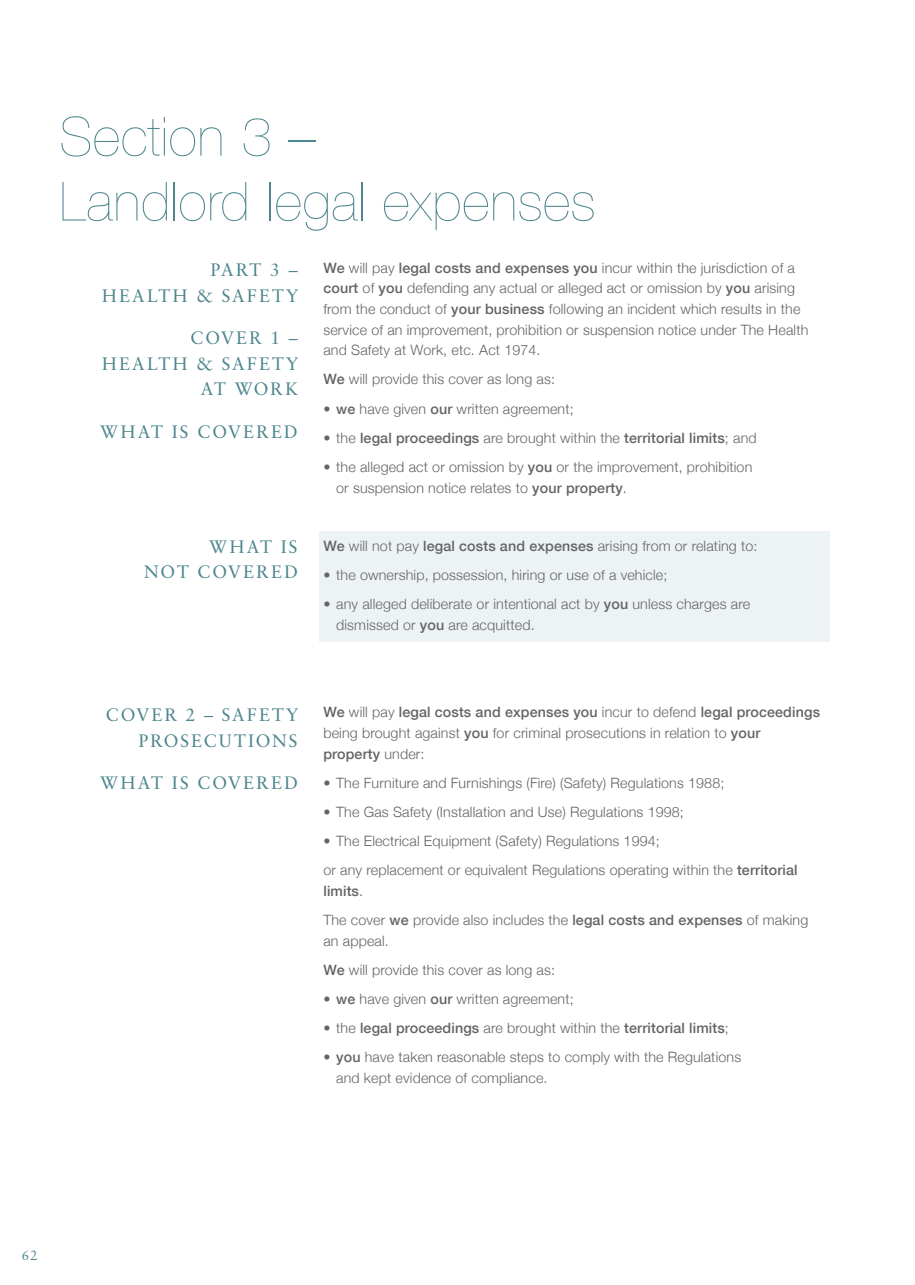
<style>
.page{position:relative;width:915px;height:1285px;background:#fff}
.page>*{position:absolute;margin:0;border:0;box-sizing:border-box;transform-origin:0 0}
.t1{font:200 54px/64.8px "Helvetica Neue";letter-spacing:.015em;color:#4d868e}
.t2{font:18px/25.5px "Classical Garamond BT";letter-spacing:.105em;color:#4d868e;text-align:right}
.t3{font:300 14.25px/20.5px "Helvetica Neue";letter-spacing:.01em;color:#636466}
.t4{font:500 14.25px "Helvetica Neue";letter-spacing:.01em;color:#636466}
.t5{font:13.5px "Classical Garamond BT";color:#4d868e}
.s1{font-weight:500}
.s2{font-weight:300}
</style>
<div class="page">
<div style="left:319px;top:531px;width:510px;height:111px;background:#edf3f4"></div>
<h1 class="t1" style="left:60px;top:102px;width:537px">Section 3 –<br>Landlord legal expenses</h1>
<p class="t2" style="left:102px;top:257px;width:197px">PART 3 –<br>HEALTH &amp; SAFETY</p>
<p class="t2" style="left:102px;top:325px;width:197px">COVER 1 –<br>HEALTH &amp; SAFETY<br>AT WORK</p>
<p class="t2" style="left:100px;top:418px;width:199px">WHAT IS COVERED</p>
<p class="t3" style="left:323px;top:256px;width:486px"><span class="s1">We</span> will pay <span class="s1">legal costs and expenses you</span> incur within the jurisdiction of a <span class="s1">court</span> of <span class="s1">you</span> defending any actual or alleged act or omission by <span class="s1">you</span> arising from the conduct of <span class="s1">your business</span> following an incident which results in the service of an improvement, prohibition or suspension notice under The Health and Safety at Work, etc. Act 1974.</p>
<p class="t3" style="left:323px;top:368px;width:233px"><span class="s1">We</span> will provide this cover as long as:</p>
<p class="t3" style="left:323px;top:397px;width:252px">• <span class="s1">we</span> have given <span class="s1">our</span> written agreement;</p>
<p class="t4" style="left:323px;top:426px;width:434px"><span class="s2">• the</span> legal proceedings <span class="s2">are brought within the</span> territorial limits<span class="s2">; and</span></p>
<p class="t3" style="left:336px;top:455px;width:417px;text-indent:-13px">• the alleged act or omission by <span class="s1">you</span> or the improvement, prohibition or suspension notice relates to <span class="s1">your property</span>.</p>
<p class="t2" style="left:144px;top:533px;width:155px">WHAT IS<br>NOT COVERED</p>
<p class="t3" style="left:323px;top:534px;width:435px"><span class="s1">We</span> will not pay <span class="s1">legal costs and expenses</span> arising from or relating to:</p>
<p class="t3" style="left:323px;top:563px;width:345px">• the ownership, possession, hiring or use of a vehicle;</p>
<p class="t3" style="left:336px;top:593px;width:415px;text-indent:-13px">• any alleged deliberate or intentional act by <span class="s1">you</span> unless charges are dismissed or <span class="s1">you</span> are acquitted.</p>
<p class="t2" style="left:106px;top:701px;width:193px">COVER 2 – SAFETY<br>PROSECUTIONS</p>
<p class="t2" style="left:100px;top:769px;width:199px">WHAT IS COVERED</p>
<p class="t3" style="left:323px;top:701px;width:498px"><span class="s1">We</span> will pay <span class="s1">legal costs and expenses you</span> incur to defend <span class="s1">legal proceedings </span>being brought against <span class="s1">you</span> for criminal prosecutions in relation to <span class="s1">your property</span> under:</p>
<p class="t3" style="left:323px;top:771px;width:402px">• The Furniture and Furnishings (Fire) (Safety) Regulations 1988;</p>
<p class="t3" style="left:323px;top:800px;width:362px">• The Gas Safety (Installation and Use) Regulations 1998;</p>
<p class="t3" style="left:323px;top:825px;width:475px;line-height:29.1px">• The Electrical Equipment (Safety) Regulations 1994;<br>or any replacement or equivalent Regulations operating within the <span class="s1">territorial</span></p>
<p class="t3" style="left:323px;top:875px;width:486px;line-height:29.1px"><span class="s1">limits</span>.<br>The cover <span class="s1">we</span> provide also includes the <span class="s1">legal costs and expenses</span> of making</p>
<p class="t3" style="left:323px;top:924px;width:233px;line-height:29.1px">an appeal.<br><span class="s1">We</span> will provide this cover as long as:</p>
<p class="t3" style="left:323px;top:987px;width:252px">• <span class="s1">we</span> have given <span class="s1">our</span> written agreement;</p>
<p class="t4" style="left:323px;top:1016px;width:407px"><span class="s2">• the</span> legal proceedings <span class="s2">are brought within the</span> territorial limits<span class="s2">;</span></p>
<p class="t3" style="left:336px;top:1045px;width:406px;text-indent:-13px">• <span class="s1">you</span> have taken reasonable steps to comply with the Regulations and kept evidence of compliance.</p>
<p class="t5" style="left:22px;top:1246px;width:18px">62</p>
</div>
